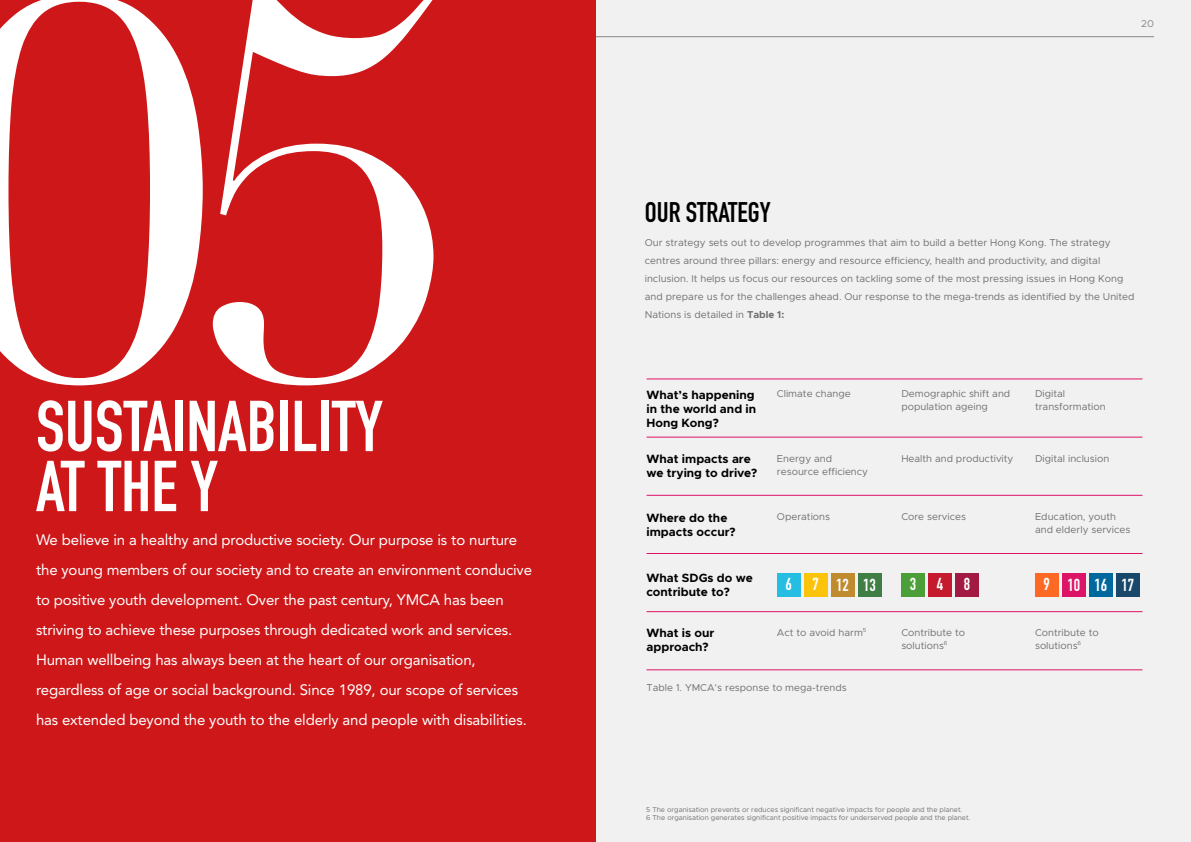
<style>
.page{position:relative;width:1191px;height:842px;background:#f1f1f1}
.page>*{position:absolute;margin:0;border:0;box-sizing:border-box;transform-origin:0 0}
.t1{font:527.8px "Didot";color:#fff}
.t2{font:70.8px/60px "DIN Engschrift Std";color:#fff}
.t3{font:28px "DIN Engschrift Std";color:#000}
.t4{font:17.2px "DIN Engschrift Std";color:#fff}
.t5{font:15px/30px "Avenir LT Std";letter-spacing:-.01em;color:#fff}
.t6{font:700 12px/14px "Metropolis";color:#000}
.t7{font:10px/13px "Metropolis";color:#706f6f}
.t8{font:10px "Metropolis";color:#878787}
.t9{font:7px/8.4px "Metropolis";color:#706f6f}
.s1{font-weight:700}
</style>
<div class="page">
<hr style="left:36px;top:36px;width:1118px;height:1px;background:#878787">
<div style="left:0;top:0;width:595px;height:842px;background:#cd1719"></div>
<hr style="left:646px;top:437px;width:496px;height:1px;background:#dd1367">
<hr style="left:646px;top:378px;width:496px;height:1px;background:#dd1367">
<hr style="left:646px;top:495px;width:496px;height:1px;background:#dd1367">
<hr style="left:646px;top:553px;width:496px;height:1px;background:#dd1367">
<hr style="left:646px;top:611px;width:496px;height:1px;background:#dd1367">
<hr style="left:646px;top:669px;width:496px;height:1px;background:#dd1367">
<div style="left:777px;top:573px;width:23px;height:23px;background:#26bde2"></div>
<div style="left:901px;top:573px;width:23px;height:23px;background:#4c9f38"></div>
<div style="left:1035px;top:573px;width:23px;height:23px;background:#fd6824"></div>
<div style="left:804px;top:573px;width:23px;height:23px;background:#fbc30a"></div>
<div style="left:928px;top:573px;width:23px;height:23px;background:#c5192d"></div>
<div style="left:955px;top:573px;width:23px;height:23px;background:#a21942"></div>
<div style="left:831px;top:573px;width:23px;height:23px;background:#c08b2f"></div>
<div style="left:1062px;top:573px;width:23px;height:23px;background:#dd1367"></div>
<div style="left:858px;top:573px;width:23px;height:23px;background:#3f7e45"></div>
<div style="left:1089px;top:573px;width:23px;height:23px;background:#00689d"></div>
<div style="left:1116px;top:573px;width:23px;height:23px;background:#1a486a"></div>
<h1 class="t1" style="left:-58px;top:-121px;width:524px">05</h1>
<h2 class="t2" style="left:36px;top:397px;width:348px">SUSTAINABILITY<br>AT THE Y</h2>
<p class="t5" style="left:36px;top:525px;width:497px">We believe in a healthy and productive society. Our purpose is to nurture the young members of our society and to create an environment conducive to positive youth development. Over the past century, YMCA has been striving to achieve these purposes through dedicated work and services.<br>Human wellbeing has always been at the heart of our organisation, regardless of age or social background. Since 1989, our scope of services has extended beyond the youth to the elderly and people with disabilities.</p>
<p class="t8" style="left:1141px;top:17px;width:14px">20</p>
<h3 class="t3" style="left:645px;top:196px;width:127px">OUR STRATEGY</h3>
<p class="t7" style="left:645px;top:234px;width:491px;line-height:18px">Our strategy sets out to develop programmes that aim to build a better Hong Kong. The strategy centres around three pillars: energy and resource efficiency, health and productivity, and digital inclusion. It helps us focus our resources on tackling some of the most pressing issues in Hong Kong and prepare us for the challenges ahead. Our response to the mega-trends as identified by the United Nations is detailed in <span class="s1">Table 1:</span></p>
<p class="t6" style="left:646px;top:388px;width:111px">What’s happening in the world and in<br>Hong Kong?</p>
<p class="t6" style="left:646px;top:452px;width:112px">What impacts are we trying to drive?</p>
<p class="t6" style="left:646px;top:511px;width:91px">Where do the impacts occur?</p>
<p class="t6" style="left:646px;top:571px;width:108px">What SDGs do we contribute to?</p>
<p class="t6" style="left:646px;top:626px;width:69px">What is our approach?</p>
<p class="t7" style="left:777px;top:387px;width:75px">Climate change</p>
<p class="t7" style="left:777px;top:452px;width:93px">Energy and resource efficiency</p>
<p class="t7" style="left:777px;top:510px;width:55px">Operations</p>
<p class="t7" style="left:901px;top:387px;width:110px">Demographic shift and population ageing</p>
<p class="t7" style="left:1035px;top:387px;width:72px">Digital transformation</p>
<p class="t7" style="left:901px;top:452px;width:114px">Health and productivity</p>
<p class="t7" style="left:1035px;top:452px;width:76px">Digital inclusion</p>
<p class="t7" style="left:901px;top:510px;width:66px">Core services</p>
<p class="t7" style="left:1035px;top:510px;width:97px">Education, youth and elderly services</p>
<h3 class="t4" style="left:785px;top:575px;width:92px">6 7 1213</h3>
<h3 class="t4" style="left:910px;top:574px;width:62px">348</h3>
<h3 class="t4" style="left:1043px;top:575px;width:92px">9 10 16 17</h3>
<p class="t7" style="left:777px;top:626px;width:91px">Act to avoid harm<sup>5</sup></p>
<p class="t7" style="left:901px;top:626px;width:65px">Contribute to solutions<sup>6</sup></p>
<p class="t7" style="left:1035px;top:626px;width:65px">Contribute to solutions<sup>6</sup></p>
<p class="t7" style="left:646px;top:681px;width:202px">Table 1. YMCA’s response to mega-trends</p>
<p class="t9" style="left:646px;top:805px;width:326px">5 The organisation prevents or reduces significant negative impacts for people and the planet.<br>6 The organisation generates significant positive impacts for underserved people and the planet.</p>
</div>
